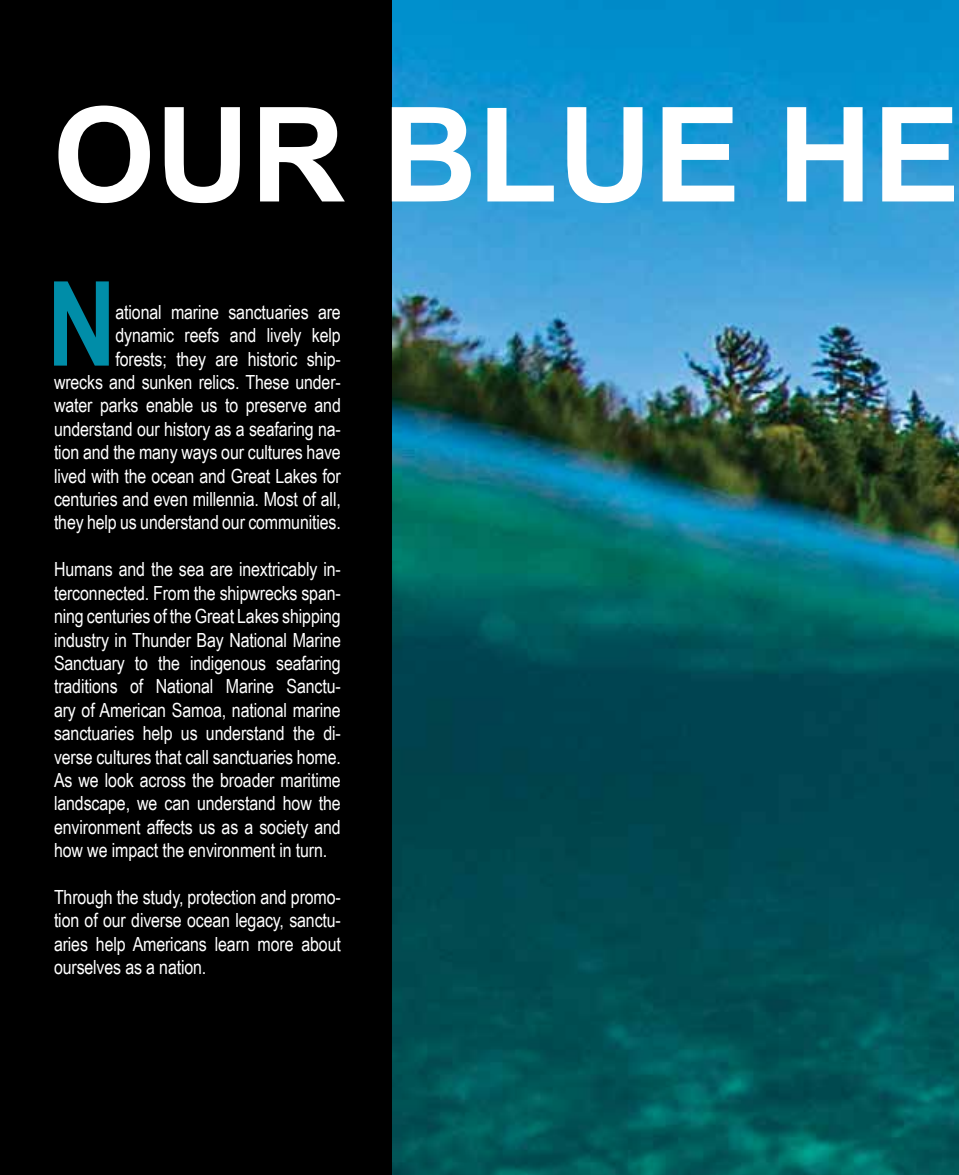
<style>
.page{position:relative;width:959px;height:1175px;background:#fff}
.page>*{position:absolute;margin:0;border:0;box-sizing:border-box;transform-origin:0 0}
.t1{font:700 131.7px "Arial";color:#fff}
.t2{font:700 117.6px "Arial Narrow";color:#008da8}
.t3{font:19.5px/23.4px "Arial Narrow";letter-spacing:-.01em;color:#fff;text-align:justify}
</style>
<div class="page">
<img style="left:392px;top:0;width:566px;height:1174px">
<div style="left:0;top:0;width:392px;height:1174px;background:#000"></div>
<h1 class="t1" style="left:53px;top:67px;width:909px">OUR BLUE HE</h1>
<h2 class="t2" style="left:47px;top:256px;width:71px">N</h2>
<p class="t3" style="left:54px;top:300px;width:288px;text-align:right">ational marine sanctuaries are dynamic reefs and lively kelp<br>forests; they are historic ship-<br>wrecks and sunken relics. These under&shy;water parks enable us to preserve and understand our history as a seafaring na&shy;tion and the many ways our cultures have lived with the ocean and Great Lakes for centuries and even millennia. Most of all, they help us understand our communities.</p>
<p class="t3" style="left:54px;top:557px;width:288px">Humans and the sea are inextricably in&shy;terconnected. From the shipwrecks span&shy;ning centuries of the Great Lakes shipping industry in Thunder Bay National Marine Sanctuary to the indigenous seafaring traditions of National Marine Sanctu&shy;ary of American Samoa, national marine sanctuaries help us understand the di&shy;verse cultures that call sanctuaries home.<br>As we look across the broader maritime landscape, we can understand how the environment affects us as a society and how we impact the environment in turn.</p>
<p class="t3" style="left:54px;top:885px;width:288px">Through the study, protection and promo&shy;tion of our diverse ocean legacy, sanctu&shy;aries help Americans learn more about ourselves as a nation.</p>
</div>
